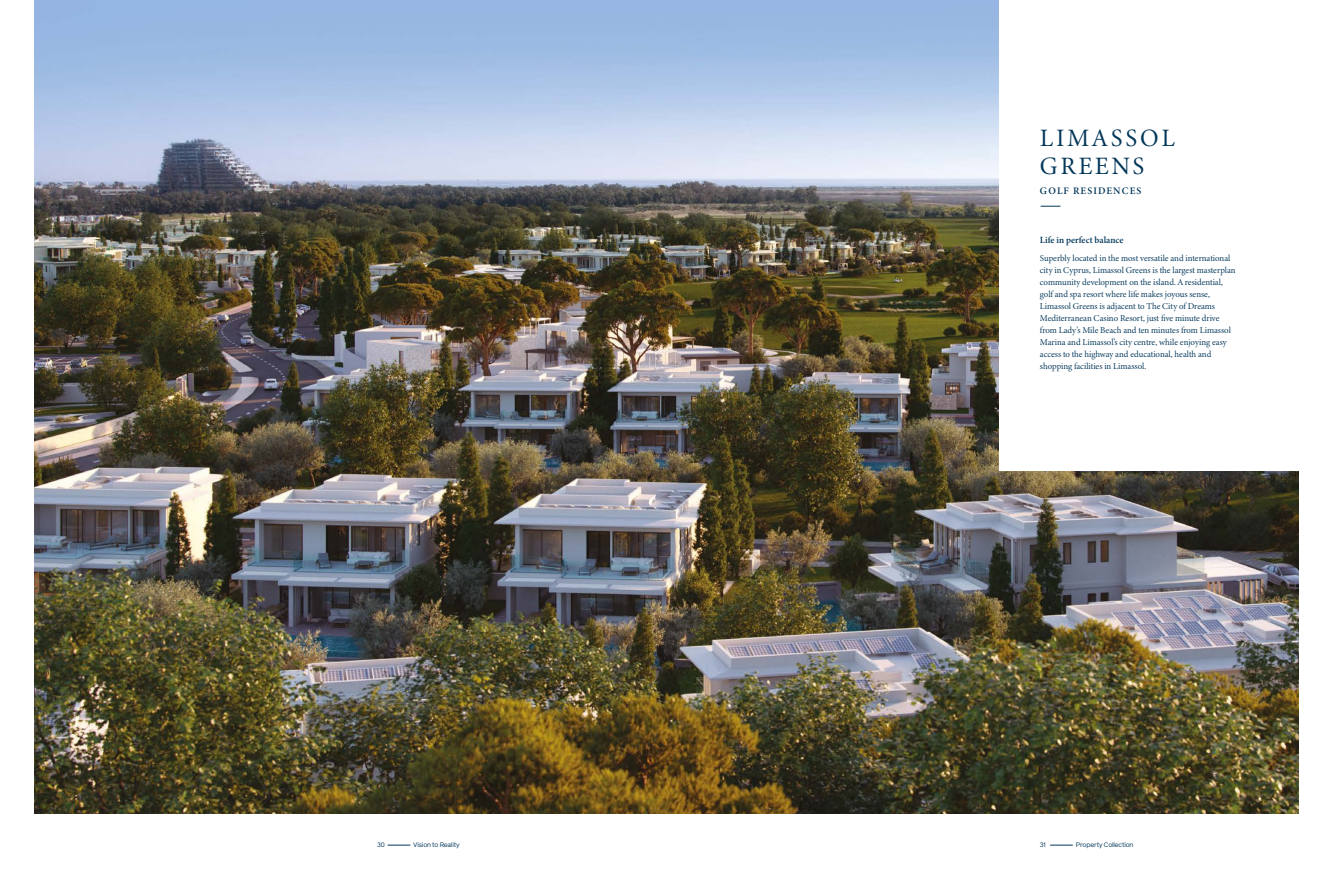
<style>
.page{position:relative;width:1333px;height:893px;background:#fff}
.page>*{position:absolute;margin:0;border:0;box-sizing:border-box;transform-origin:0 0}
.t1{font:25px/28px "Minion 3 Subhead";letter-spacing:.1em;color:#003659}
.t2{font:600 10px "Minion 3 Subhead";letter-spacing:.105em;color:#003659}
.t3{font:600 9.5px "Minion 3 Subhead";color:#003659}
.t4{font:9px/12px "Minion 3 Subhead";letter-spacing:-.005em;color:#003659}
.t5{font:6.5px "Reader";letter-spacing:-.025em;color:#003659}
</style>
<div class="page">
<img style="left:34px;top:0;width:1264px;height:814px">
<div style="left:999px;top:0;width:333px;height:471px;background:#fff"></div>
<svg style="left:1040px;top:206px;width:20px;height:1px"></svg>
<svg style="left:387px;top:845px;width:23px;height:1px"></svg>
<svg style="left:1050px;top:845px;width:22px;height:1px"></svg>
<h1 class="t1" style="left:1039px;top:124px;width:137px">LIMASSOL<br>GREENS</h1>
<p class="t2" style="left:1039px;top:184px;width:103px">GOLF RESIDENCES</p>
<p class="t3" style="left:1039px;top:233px;width:85px">Life in perfect balance</p>
<p class="t4" style="left:1039px;top:252px;width:197px">Superbly located in the most versatile and international city in Cyprus, Limassol Greens is the largest masterplan community development on the island. A residential, golf and spa resort where life makes joyous sense, Limassol Greens is adjacent to The City of Dreams Mediterranean Casino Resort, just five minute drive from Lady’s Mile Beach and ten minutes from Limassol Marina and Limassol’s city centre, while enjoying easy access to the highway and educational, health and shopping facilities in Limassol.</p>
<p class="t5" style="left:377px;top:841px;width:9px">30</p>
<p class="t5" style="left:413px;top:841px;width:48px">Vision to Reality</p>
<p class="t5" style="left:1039px;top:841px;width:7px">31</p>
<p class="t5" style="left:1075px;top:841px;width:59px">Property Collection</p>
</div>
